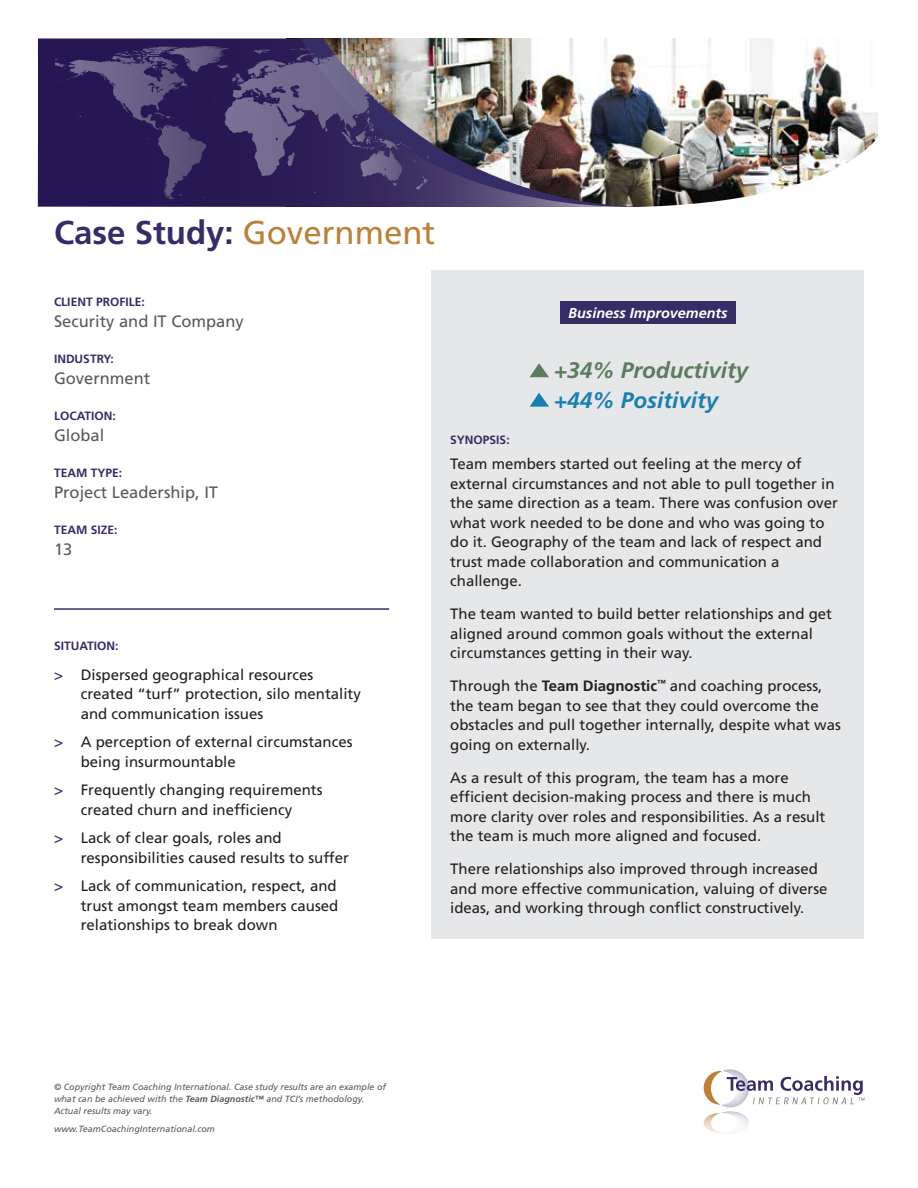
<style>
.page{position:relative;width:918px;height:1188px;background:#fff}
.page>*{position:absolute;margin:0;border:0;box-sizing:border-box;transform-origin:0 0}
.t1{font:700 33px "Frutiger LT";color:#362c66}
.t2{font:italic 700 22.5px "Frutiger LT";color:#5b7c5d}
.t3{font:italic 700 22.5px "Frutiger LT";color:#197fb0}
.t4{font:16.5px "Frutiger LT";color:#58595b}
.t5{font:15px/19.5px "Frutiger LT";color:#231f20}
.t6{font:italic 700 14.4px "Frutiger LT";color:#fff}
.t7{font:700 12px "Frutiger LT";color:#362c66}
.t8{font:italic 9px/12px "Frutiger LT";color:#58595b}
.s1{font-weight:400;color:#bb813b}
.s2{color:#362c66}
.s3{font-weight:700}
</style>
<div class="page">
<div style="left:432px;top:270px;width:432px;height:668px;background:#e6e7e8"></div>
<svg style="left:704px;top:1069px;width:161px;height:64px"></svg>
<hr style="left:54px;top:608px;width:335px;height:2px;background:#362c66">
<div style="left:560px;top:301px;width:176px;height:23px;background:#362c66"></div>
<svg style="left:530px;top:363px;width:19px;height:14px"></svg>
<svg style="left:530px;top:393px;width:19px;height:14px"></svg>
<img style="left:647px;top:38px;width:230px;height:96px">
<svg style="left:38px;top:38px;width:263px;height:169px;background:#2e1f5a"></svg>
<img style="left:301px;top:38px;width:346px;height:169px">
<svg style="left:55px;top:46px;width:375px;height:160px;background:#46396a"></svg>
<img style="left:584px;top:134px;width:294px;height:73px">
<h1 class="t1" style="left:54px;top:213px;width:383px">Case Study: <span class="s1">Government</span></h1>
<p class="t7" style="left:54px;top:295px;width:92px">CLIENT PROFILE:</p>
<p class="t4" style="left:54px;top:312px;width:191px">Security and IT Company</p>
<p class="t7" style="left:54px;top:352px;width:61px">INDUSTRY:</p>
<p class="t4" style="left:54px;top:369px;width:98px">Government</p>
<p class="t7" style="left:54px;top:409px;width:63px">LOCATION:</p>
<p class="t4" style="left:54px;top:426px;width:52px">Global</p>
<p class="t7" style="left:54px;top:466px;width:70px">TEAM TYPE:</p>
<p class="t4" style="left:54px;top:483px;width:166px">Project Leadership, IT</p>
<p class="t7" style="left:54px;top:523px;width:65px">TEAM SIZE:</p>
<p class="t4" style="left:54px;top:540px;width:20px">13</p>
<p class="t7" style="left:54px;top:639px;width:66px">SITUATION:</p>
<p class="t5" style="left:81px;top:665px;width:282px;text-indent:-27px"><span class="s2">&gt;</span> Dispersed geographical resources created “turf” protection, silo mentality and communication issues</p>
<p class="t5" style="left:81px;top:732px;width:273px;text-indent:-27px"><span class="s2">&gt;</span> A perception of external circumstances being insurmountable</p>
<p class="t5" style="left:54px;top:780px;width:270px;text-align:center"><span class="s2">&gt;</span> Frequently changing requirements created churn and inefficiency</p>
<p class="t5" style="left:81px;top:828px;width:270px;text-indent:-27px"><span class="s2">&gt;</span> Lack of clear goals, roles and responsibilities caused results to suffer</p>
<p class="t5" style="left:81px;top:876px;width:259px;text-align:justify;text-indent:-27px"><span class="s2">&gt;</span> Lack of communication, respect, and trust amongst team members caused relationships to break down</p>
<p class="t6" style="left:568px;top:305px;width:161px">Business Improvements</p>
<h2 class="t2" style="left:554px;top:356px;width:196px">+34% Productivity</h2>
<h2 class="t3" style="left:554px;top:386px;width:166px">+44% Positivity</h2>
<p class="t7" style="left:450px;top:433px;width:61px">SYNOPSIS:</p>
<p class="t5" style="left:450px;top:455px;width:389px">Team members started out feeling at the mercy of external circumstances and not able to pull together in the same direction as a team. There was confusion over what work needed to be done and who was going to do it. Geography of the team and lack of respect and trust made collaboration and communication a challenge.</p>
<p class="t5" style="left:450px;top:605px;width:383px">The team wanted to build better relationships and get aligned around common goals without the external circumstances getting in their way.</p>
<p class="t5" style="left:450px;top:677px;width:392px">Through the <span class="s3">Team Diagnostic</span><sup>™</sup> and coaching process, the team began to see that they could overcome the obstacles and pull together internally, despite what was going on externally.</p>
<p class="t5" style="left:450px;top:768px;width:377px">As a result of this program, the team has a more efficient decision-making process and there is much more clarity over roles and responsibilities. As a result the team is much more aligned and focused.</p>
<p class="t5" style="left:450px;top:860px;width:379px">There relationships also improved through increased and more effective communication, valuing of diverse ideas, and working through conflict constructively.</p>
<p class="t8" style="left:54px;top:1081px;width:334px">© Copyright Team Coaching International. Case study results are an example of what can be achieved with the <span class="s3">Team Diagnostic™</span> and TCI’s methodology.<br>Actual results may vary.</p>
<p class="t8" style="left:54px;top:1123px;width:162px">www.TeamCoachingInternational.com</p>
</div>
